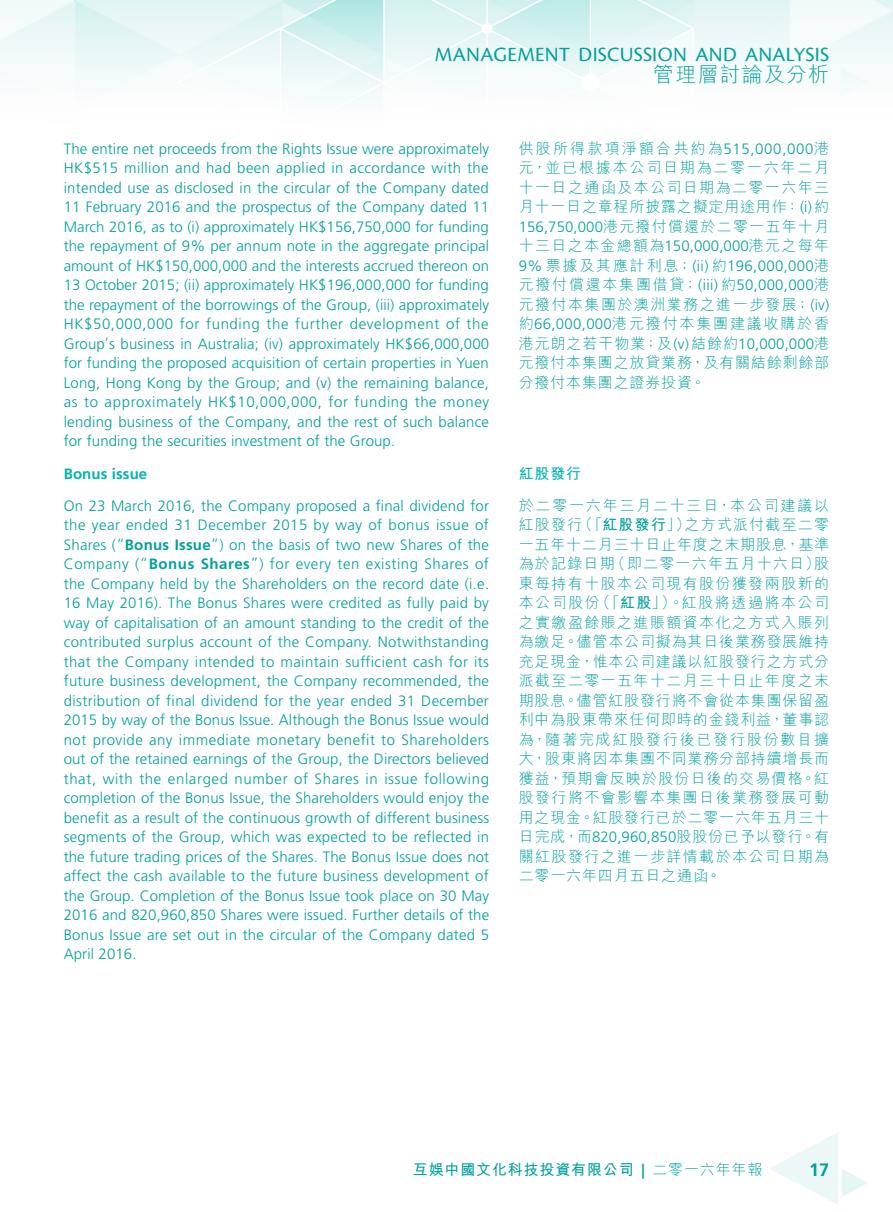
<style>
.page{position:relative;width:893px;height:1212px;background:#fff}
.page>*{position:absolute;margin:0;border:0;box-sizing:border-box;transform-origin:0 0}
.t1{font:21px "Cronos Pro";letter-spacing:.015em;color:#00a19c}
.t2{font:300 21px "M Hei HK";letter-spacing:.055em;color:#00a19c}
.t3{font:700 18px "Frutiger LT Std";color:#00a19c}
.t4{font:300 15px/19.5px "Frutiger LT Std";letter-spacing:.015em;color:#00a19c;text-align:justify}
.t5{font:300 15px/19.5px "M Hei HK";letter-spacing:.06em;color:#00a19c;text-align:justify}
.t6{font:700 15px "M Hei HK";letter-spacing:.055em;color:#00a19c}
.t7{font:700 15px "Frutiger LT Std";letter-spacing:.005em;color:#00b5af}
.t8{font:700 15px "M Hei HK";color:#00b5af}
.s1{font-weight:700}
.s2{font-family:"Frutiger LT Std"}
.s3{font-family:"M Hei HK"}
.s4{font-weight:300}
</style>
<div class="page">
<img style="left:770px;top:1133px;width:98px;height:71px">
<img style="left:0;top:0;width:893px;height:100px">
<h1 class="t1" style="left:435px;top:43px;width:396px">MANAGEMENT DISCUSSION AND ANALYSIS</h1>
<h1 class="t2" style="left:653px;top:64px;width:177px">管理層討論及分析</h1>
<p class="t4" style="left:64px;top:139px;width:427px">The entire net proceeds from the Rights Issue were approximately HK$515 million and had been applied in accordance with the intended use as disclosed in the circular of the Company dated 11 February 2016 and the prospectus of the Company dated 11<br>March 2016, as to (i) approximately HK$156,750,000 for funding the repayment of 9% per annum note in the aggregate principal amount of HK$150,000,000 and the interests accrued thereon on 13 October 2015; (ii) approximately HK$196,000,000 for funding the repayment of the borrowings of the Group, (iii) approximately HK$50,000,000 for funding the further development of the Group’s business in Australia; (iv) approximately HK$66,000,000 for funding the proposed acquisition of certain properties in Yuen Long, Hong Kong by the Group; and (v) the remaining balance, as to approximately HK$10,000,000, for funding the money lending business of the Company, and the rest of such balance for funding the securities investment of the Group.</p>
<p class="t7" style="left:64px;top:464px;width:85px">Bonus issue</p>
<p class="t4" style="left:64px;top:496px;width:427px">On 23 March 2016, the Company proposed a final dividend for the year ended 31 December 2015 by way of bonus issue of Shares (“<span class="s1">Bonus Issue</span>”) on the basis of two new Shares of the Company (“<span class="s1">Bonus Shares</span>”) for every ten existing Shares of the Company held by the Shareholders on the record date (i.e.<br>16 May 2016). The Bonus Shares were credited as fully paid by way of capitalisation of an amount standing to the credit of the contributed surplus account of the Company. Notwithstanding that the Company intended to maintain sufficient cash for its future business development, the Company recommended, the distribution of final dividend for the year ended 31 December 2015 by way of the Bonus Issue. Although the Bonus Issue would not provide any immediate monetary benefit to Shareholders out of the retained earnings of the Group, the Directors believed that, with the enlarged number of Shares in issue following completion of the Bonus Issue, the Shareholders would enjoy the benefit as a result of the continuous growth of different business segments of the Group, which was expected to be reflected in the future trading prices of the Shares. The Bonus Issue does not affect the cash available to the future business development of the Group. Completion of the Bonus Issue took place on 30 May 2016 and 820,960,850 Shares were issued. Further details of the Bonus Issue are set out in the circular of the Company dated 5<br>April 2016.</p>
<p class="t5" style="left:519px;top:138px;width:312px">供股所得款項淨額合共約為<span class="s2">515,000,000</span>港元，並已根據本公司日期為二零一六年二月十一日之通函及本公司日期為二零一六年三月十一日之章程所披露之擬定用途用作：<span class="s2">(i)</span>約<span class="s2">156,750,000</span>港元撥付償還於二零一五年十月十三日之本金總額為<span class="s2">150,000,000</span>港元之每年</p>
<p class="t4" style="left:519px;top:256px;width:312px">9% <span class="s3">票據及其應計利息；</span>(ii) <span class="s3">約</span>196,000,000<span class="s3">港元撥付償還本集團借貸；</span>(iii) <span class="s3">約</span>50,000,000<span class="s3">港</span></p>
<p class="t5" style="left:519px;top:294px;width:312px">元撥付本集團於澳洲業務之進一步發展；<span class="s2">(iv)</span>約<span class="s2">66,000,000</span>港元撥付本集團建議收購於香港元朗之若干物業；及<span class="s2">(v)</span>結餘約<span class="s2">10,000,000</span>港元撥付本集團之放貸業務，及有關結餘剩餘部分撥付本集團之證券投資。</p>
<p class="t8" style="left:519px;top:462px;width:64px">紅股發行</p>
<p class="t5" style="left:519px;top:495px;width:312px">於二零一六年三月二十三日，本公司建議以紅股發行（「<span class="s1">紅股發行</span>」）之方式派付截至二零一五年十二月三十日止年度之末期股息，基準為於記錄日期（即二零一六年五月十六日）股東每持有十股本公司現有股份獲發兩股新的本公司股份（「<span class="s1">紅股</span>」）。紅股將透過將本公司之實繳盈餘賬之進賬額資本化之方式入賬列為繳足。儘管本公司擬為其日後業務發展維持充足現金，惟本公司建議以紅股發行之方式分派截至二零一五年十二月三十日止年度之末期股息。儘管紅股發行將不會從本集團保留盈利中為股東帶來任何即時的金錢利益，董事認為，隨著完成紅股發行後已發行股份數目擴大，股東將因本集團不同業務分部持續增長而獲益，預期會反映於股份日後的交易價格。紅股發行將不會影響本集團日後業務發展可動用之現金。紅股發行已於二零一六年五月三十日完成，而<span class="s2">820,960,850</span>股股份已予以發行。有關紅股發行之進一步詳情載於本公司日期為二零一六年四月五日之通函。</p>
<p class="t6" style="left:413px;top:1158px;width:351px">互娛中國文化科技投資有限公司 <span class="s2">|</span> <span class="s4">二零一六年年報</span></p>
<p class="t3" style="left:809px;top:1159px;width:22px">17</p>
</div>
